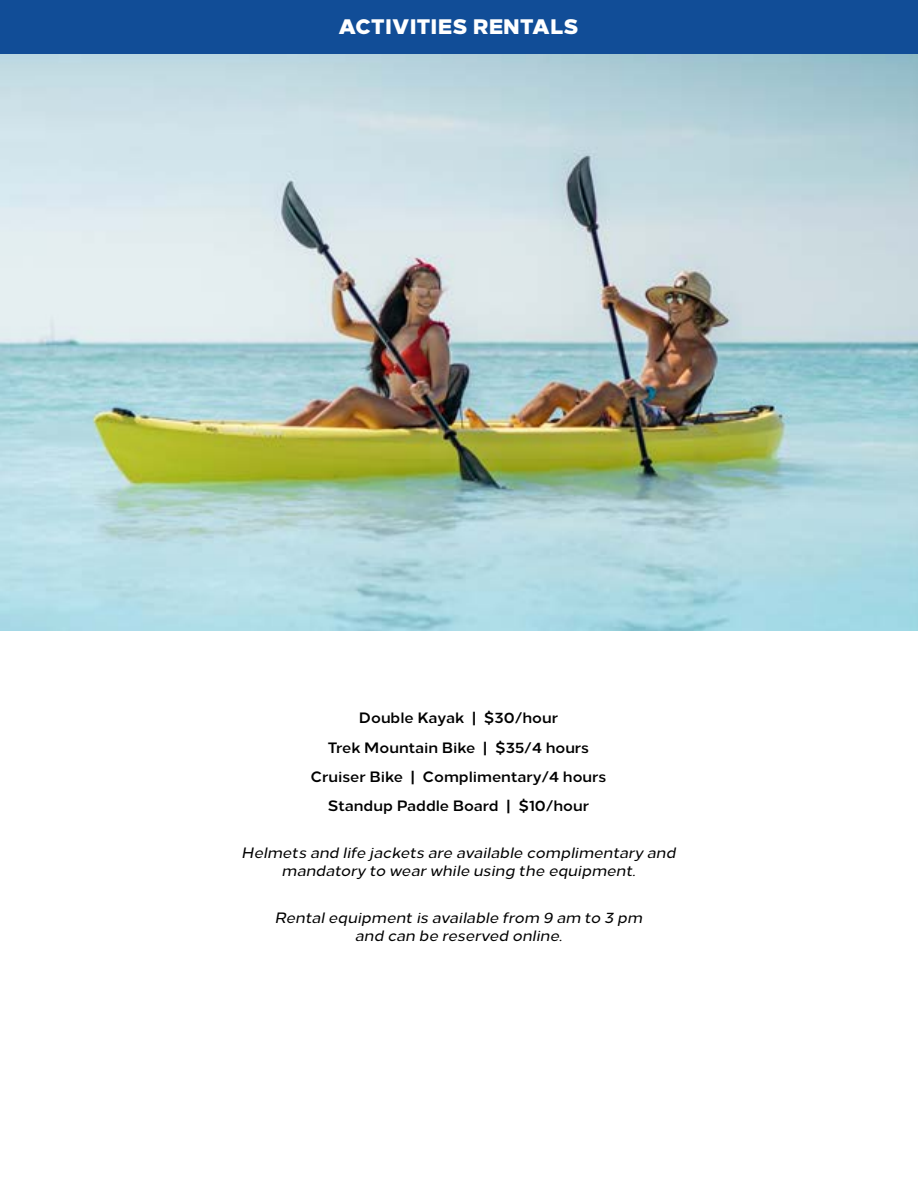
<style>
.page{position:relative;width:918px;height:1188px;background:#fff}
.page>*{position:absolute;margin:0;border:0;box-sizing:border-box;transform-origin:0 0}
.t1{font:800 21px "Loew";letter-spacing:.01em;color:#fff}
.t2{font:italic 500 15px/18px "Loew";color:#000;text-align:center}
.t3{font:700 15px/29.4px "Loew";color:#000;text-align:center}
</style>
<div class="page">
<img style="left:0;top:54px;width:918px;height:577px">
<div style="left:0;top:0;width:918px;height:54px;background:#114d97"></div>
<h1 class="t1" style="left:338px;top:9px;width:242px">ACTIVITIES RENTALS</h1>
<p class="t3" style="left:311px;top:702px;width:297px">Double Kayak | $30/hour<br>Trek Mountain Bike | $35/4 hours<br>Cruiser Bike | Complimentary/4 hours<br>Standup Paddle Board | $10/hour</p>
<p class="t2" style="left:241px;top:843px;width:440px">Helmets and life jackets are available complimentary and mandatory to wearwhile using the equipment.</p>
<p class="t2" style="left:275px;top:907px;width:373px">Rentalequipmentis available from 9 am to 3 pm and can be reserved online.</p>
</div>
